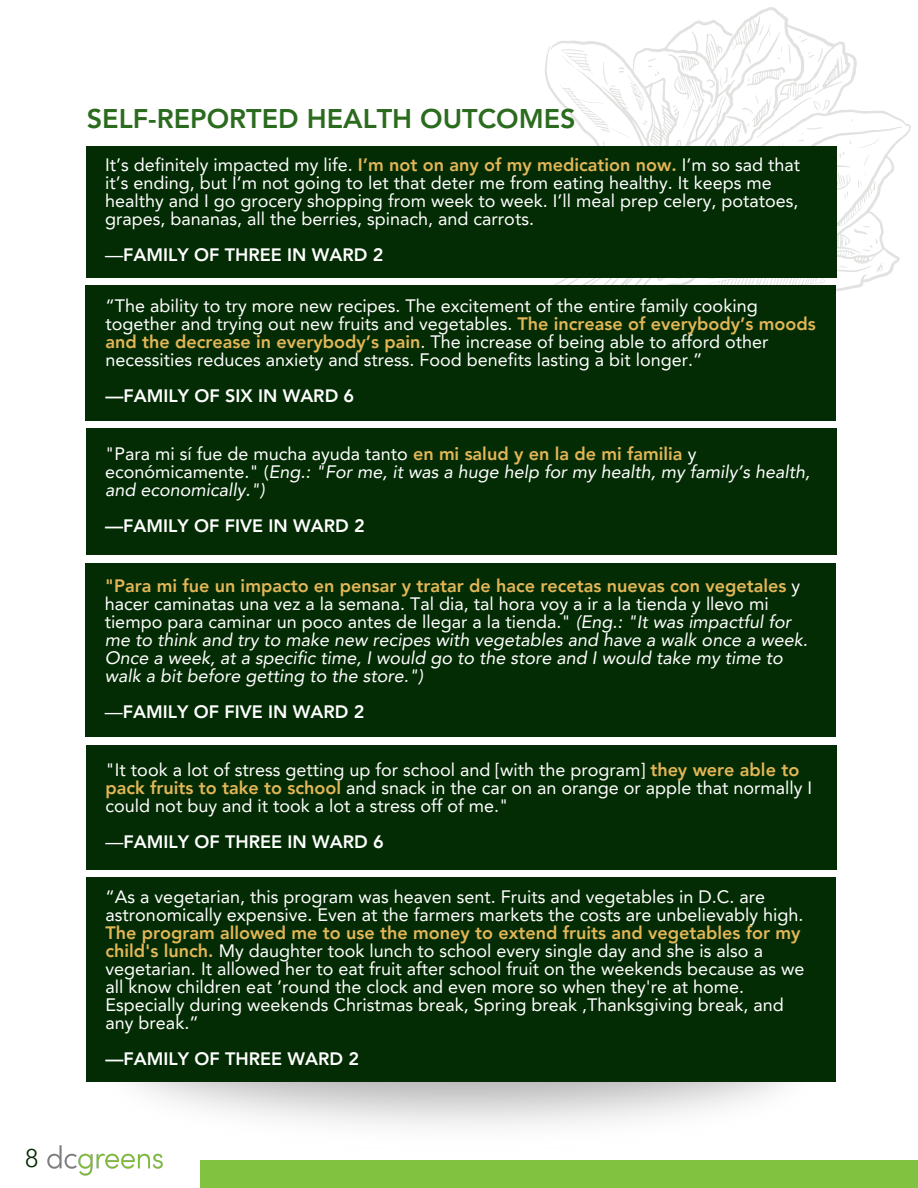
<style>
.page{position:relative;width:918px;height:1188px;background:#fff}
.page>*{position:absolute;margin:0;border:0;box-sizing:border-box;transform-origin:0 0}
.t1{font:800 27px "Avenir LT Pro";color:#2b6b1e}
.t2{font:300 25.5px "Avenir LT Pro";color:#042c04}
.t3{font:18px/18px "Avenir LT Pro";color:#fff}
.t4{font:italic 18px/18px "Avenir LT Pro";color:#fff}
.t5{font:800 18px "Avenir LT Pro";color:#fff}
.s1{font-weight:800;color:#e3b657}
.s2{font-weight:400}
.s3{font-style:normal}
.s4{font-weight:800;font-style:normal;color:#e3b657}
</style>
<div class="page">
<svg style="left:544px;top:7px;width:367px;height:348px"></svg>
<svg style="left:546px;top:23px;width:339px;height:327px"></svg>
<div style="left:86px;top:146px;width:750px;height:131px;background:#042c04"></div>
<div style="left:85px;top:285px;width:750px;height:136px;background:#042c04"></div>
<div style="left:86px;top:429px;width:750px;height:126px;background:#042c04"></div>
<div style="left:86px;top:563px;width:750px;height:174px;background:#042c04"></div>
<div style="left:86px;top:745px;width:750px;height:125px;background:#042c04"></div>
<div style="left:86px;top:878px;width:750px;height:204px;background:#042c04"></div>
<div style="left:200px;top:1160px;width:718px;height:28px;background:#81c240"></div>
<img style="left:47px;top:1145px;width:116px;height:31px">
<p class="t2" style="left:25px;top:1148px;width:15px">8</p>
<h1 class="t1" style="left:87px;top:108px;width:490px">SELF-REPORTED HEALTH OUTCOMES</h1>
<p class="t3" style="left:105px;top:157px;width:697px">It’s definitely impacted my life. <span class="s1">I’m not on any of my medication now.</span> I’m so sad that it’s ending, but I’m not going to let that deter me from eating healthy. It keeps me healthy and I go grocery shopping from week to week. I’ll meal prep celery, potatoes, grapes, bananas, all the berries, spinach, and carrots.</p>
<h3 class="t5" style="left:105px;top:247px;width:280px"><span class="s2">—</span>FAMILY OF THREE IN WARD 2</h3>
<p class="t3" style="left:105px;top:299px;width:712px">“The ability to try more new recipes. The excitement of the entire family cooking together and trying out new fruits and vegetables. <span class="s1">The increase of everybody’s moods and the decrease in everybody’s pain</span>. The increase of being able to afford other necessities reduces anxiety and stress. Food benefits lasting a bit longer.”</p>
<h2 class="t5" style="left:105px;top:389px;width:250px">—FAMILY OF SIX IN WARD 6</h2>
<p class="t4" style="left:105px;top:447px;width:707px"><span class="s3">"Para mi sí fue de mucha ayuda tanto</span> <span class="s4">en mi salud y en la de mi familia</span> <span class="s3">y económicamente." (</span>Eng.: "For me, it was a huge help for my health, my family’s health, and economically.")</p>
<h2 class="t5" style="left:105px;top:519px;width:261px">—FAMILY OF FIVE IN WARD 2</h2>
<p class="t4" style="left:105px;top:578px;width:705px"><span class="s4">"Para mi fue un impacto en pensar y tratar de hace recetas nuevas con vegetales</span> <span class="s3">y hacer caminatas una vez a la semana. Tal dia, tal hora voy a ir a la tienda y llevo mi tiempo para caminar un poco antes de llegar a la tienda."</span> (Eng.: "It was impactful for me to think and try to make new recipes with vegetables and have a walk once a week.<br>Once a week, at a specific time, I would go to the store and I would take my time to walk a bit before getting to the store.")</p>
<h3 class="t5" style="left:105px;top:704px;width:261px"><span class="s2">—</span>FAMILY OF FIVE IN WARD 2</h3>
<p class="t3" style="left:106px;top:762px;width:708px">"It took a lot of stress getting up for school and [with the program] <span class="s1">they were able to pack fruits to take to school</span> and snack in the car on an orange or apple that normally I could not buy and it took a lot a stress off of me."</p>
<h3 class="t5" style="left:106px;top:834px;width:280px"><span class="s2">—</span>FAMILY OF THREE IN WARD 6</h3>
<p class="t3" style="left:106px;top:890px;width:700px">“As a vegetarian, this program was heaven sent. Fruits and vegetables in D.C. are astronomically expensive. Even at the farmers markets the costs are unbelievably high.<br><span class="s1">The program allowed me to use the money to extend fruits and vegetables for my child's lunch.</span> My daughter took lunch to school every single day and she is also a vegetarian. It allowed her to eat fruit after school fruit on the weekends because as we all know children eat ’round the clock and even more so when they're at home.<br>Especially during weekends Christmas break, Spring break ,Thanksgiving break, and any break.”</p>
<p class="t5" style="left:106px;top:1052px;width:255px">—FAMILY OF THREE WARD 2</p>
</div>
